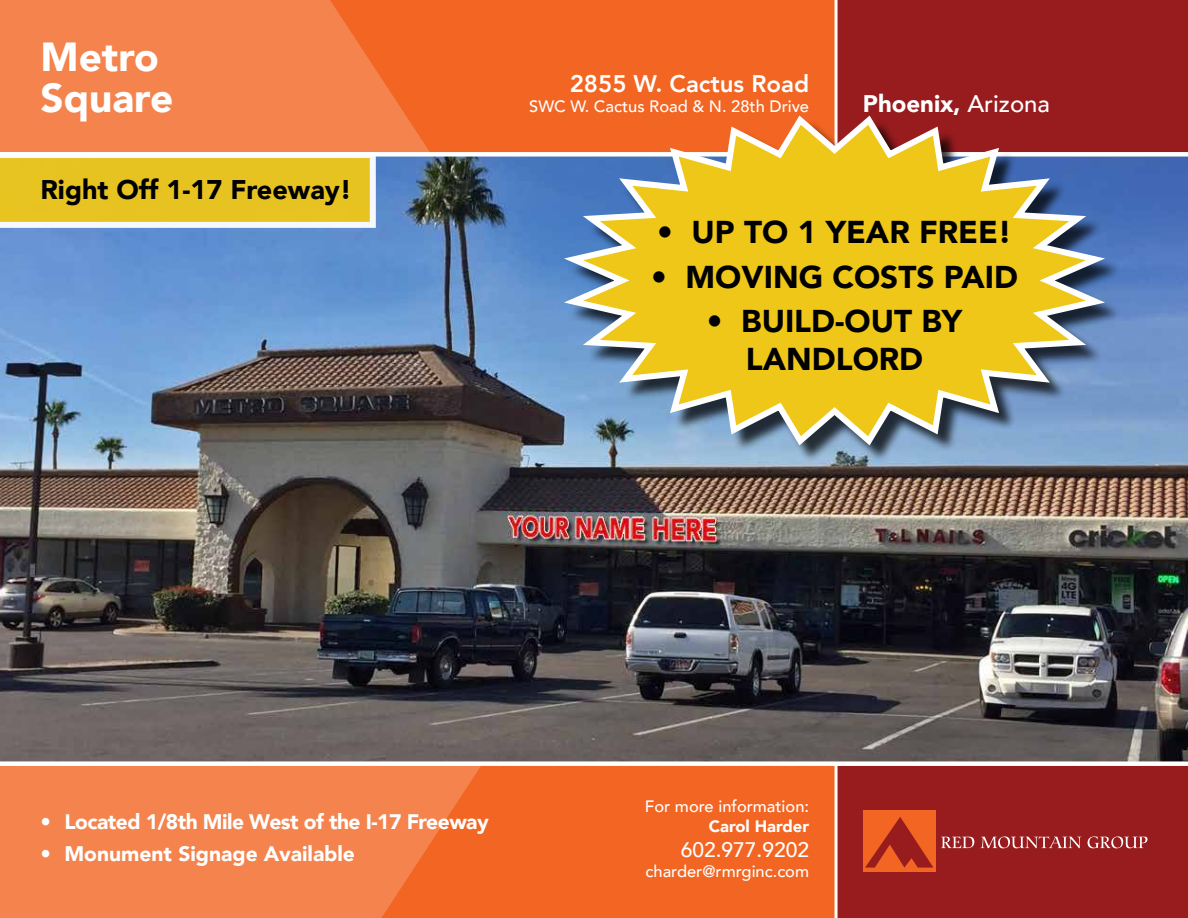
<style>
.page{position:relative;width:1188px;height:918px;background:#fff}
.page>*{position:absolute;margin:0;border:0;box-sizing:border-box;transform-origin:0 0}
.t1{font:900 40.5px/40.5px "Avenir";color:#fff}
.t2{font:900 31.5px/37.8px "Avenir";color:#000;text-align:center}
.t3{font:900 27px "Avenir";color:#000}
.t4{font:800 24px "Avenir";color:#fff}
.t5{font:900 24px "Avenir";color:#fff}
.t6{font:900 21px "Avenir";letter-spacing:-.025em;color:#fff}
.t7{font:900 21px "Avenir";color:#fff}
.t8{font:500 21px "Avenir";color:#fff}
.t9{font:500 16.5px "Avenir";color:#fff}
.t10{font:900 16.5px "Avenir";color:#fff}
.s1{font-weight:500}
</style>
<div class="page">
<img style="left:0;top:157px;width:1188px;height:604px">
<div style="left:0;top:0;width:836px;height:154px;background:#f26522"></div>
<div style="left:836px;top:0;width:352px;height:154px;background:#981b1e"></div>
<svg style="left:0;top:0;width:430px;height:152px;background:#f37f48"></svg>
<div style="left:0;top:152px;width:1188px;height:5px;background:#fff"></div>
<hr style="left:835px;top:0;width:3px;height:156px;background:#fff">
<div style="left:836px;top:764px;width:352px;height:154px;background:#981b1e"></div>
<div style="left:0;top:764px;width:836px;height:154px;background:#f26522"></div>
<svg style="left:0;top:766px;width:481px;height:152px;background:#f37f48"></svg>
<svg style="left:941px;top:837px;width:33px;height:11px"></svg>
<svg style="left:981px;top:836px;width:100px;height:12px"></svg>
<svg style="left:1088px;top:836px;width:59px;height:12px"></svg>
<div style="left:863px;top:810px;width:72px;height:61px;background:#f26522"></div>
<svg style="left:865px;top:817px;width:68px;height:51px"></svg>
<div style="left:0;top:761px;width:1188px;height:5px;background:#fff"></div>
<hr style="left:835px;top:764px;width:3px;height:154px;background:#fff">
<div style="left:568px;top:119px;width:554px;height:344px;background:#000;opacity:.75"></div>
<svg style="left:554px;top:111px;width:561px;height:339px"></svg>
<svg style="left:0;top:156px;width:376px;height:72px;background:#e8c93c"></svg>
<h1 class="t1" style="left:40px;top:36px;width:134px">Metro<br>Square</h1>
<h3 class="t3" style="left:40px;top:167px;width:313px">Right Off 1-17 Freeway!</h3>
<h3 class="t4" style="left:570px;top:65px;width:241px">2855 W. Cactus Road</h3>
<p class="t9" style="left:529px;top:92px;width:281px">SWC W. Cactus Road &amp; N. 28th Drive</p>
<h3 class="t5" style="left:863px;top:83px;width:189px">Phoenix, <span class="s1">Arizona</span></h3>
<h2 class="t2" style="left:657px;top:213px;width:356px">• UP TO 1 YEAR FREE!</h2>
<h2 class="t2" style="left:651px;top:257px;width:368px">• MOVING COSTS PAID</h2>
<h2 class="t2" style="left:707px;top:302px;width:257px">• BUILD-OUT BY<br>LANDLORD</h2>
<p class="t6" style="left:40px;top:804px;width:450px">• Located 1/8th Mile West of the I-17 Freeway</p>
<p class="t7" style="left:40px;top:836px;width:316px">• Monument Signage Available</p>
<p class="t9" style="left:645px;top:792px;width:166px">For more information:</p>
<p class="t10" style="left:709px;top:812px;width:102px">Carol Harder</p>
<p class="t8" style="left:681px;top:832px;width:130px">602.977.9202</p>
<p class="t9" style="left:646px;top:857px;width:165px">charder@rmrginc.com</p>
</div>
